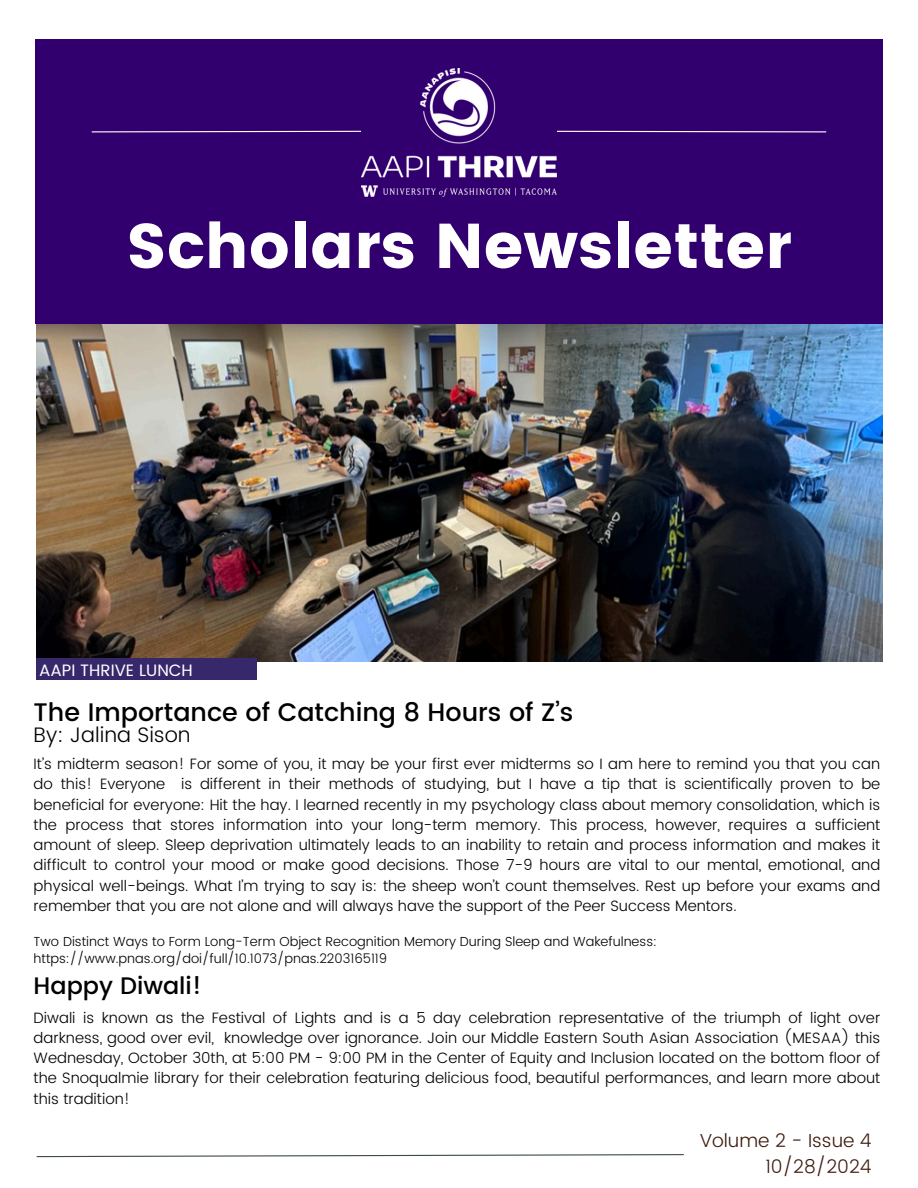
<style>
.page{position:relative;width:918px;height:1188px;background:#fff}
.page>*{position:absolute;margin:0;border:0;box-sizing:border-box;transform-origin:0 0}
.t1{font:63px "Poppins";color:#fff}
.t2{font:500 25.35px "Poppins";color:#000}
.t3{font:500 23.85px "Poppins";color:#000}
.t4{font:300 21px "Poppins";color:#000}
.t5{font:300 18.75px/25.8px "Poppins";color:#3c1a0c;text-align:right}
.t6{font:16.5px "Poppins";color:#fff}
.t7{font:300 15px/20.2px "Poppins";color:#000;text-align:justify}
.t8{font:300 13.05px/17.2px "Poppins";color:#000}
</style>
<div class="page">
<img style="left:37px;top:323px;width:846px;height:338px">
<div style="left:36px;top:39px;width:847px;height:284px;background:#32006e"></div>
<svg style="left:557px;top:130px;width:270px;height:3px"></svg>
<svg style="left:36px;top:1154px;width:648px;height:4px"></svg>
<div style="left:37px;top:659px;width:220px;height:21px;background:#36286a"></div>
<svg style="left:91px;top:130px;width:270px;height:3px"></svg>
<img style="left:361px;top:68px;width:196px;height:128px">
<h1 class="t1" style="left:126px;top:209px;width:667px">Scholars Newsletter</h1>
<p class="t6" style="left:39px;top:660px;width:155px">AAPI THRIVE LUNCH</p>
<h6 class="t2" style="left:34px;top:697px;width:541px">The Importance of Catching 8 Hours of Z’s</h6>
<h6 class="t4" style="left:34px;top:722px;width:159px">By: Jalina Sison</h6>
<h5 class="t7" style="left:34px;top:754px;width:848px">It’s midterm season! For some of you, it may be your first ever midterms so I am here to remind you that you can do this! Everyone is different in their methods of studying, but I have a tip that is scientifically proven to be beneficial for everyone: Hit the hay. I learned recently in my psychology class about memory consolidation, which is the process that stores information into your long-term memory. This process, however, requires a sufficient amount of sleep. Sleep deprivation ultimately leads to an inability to retain and process information and makes it difficult to control your mood or make good decisions. Those 7-9 hours are vital to our mental, emotional, and physical well-beings. What I’m trying to say is: the sheep won’t count themselves. Rest up before your exams and remember that you are not alone and will always have the support of the Peer Success Mentors.</h5>
<h4 class="t8" style="left:34px;top:933px;width:625px">Two Distinct Ways to Form Long-Term Object Recognition Memory During Sleep and Wakefulness: https://www.pnas.org/doi/full/10.1073/pnas.2203165119</h4>
<h6 class="t3" style="left:34px;top:972px;width:170px">Happy Diwali!</h6>
<h2 class="t7" style="left:34px;top:1007px;width:848px">Diwali is known as the Festival of Lights and is a 5 day celebration representative of the triumph of light over darkness, good over evil, knowledge over ignorance. Join our Middle Eastern South Asian Association (MESAA) this Wednesday, October 30th, at 5:00 PM - 9:00 PM in the Center of Equity and Inclusion located on the bottom floor of the Snoqualmie library for their celebration featuring delicious food, beautiful performances, and learn more about this tradition!</h2>
<h3 class="t5" style="left:700px;top:1127px;width:173px">Volume 2 - Issue 4<br>10/28/2024</h3>
</div>
